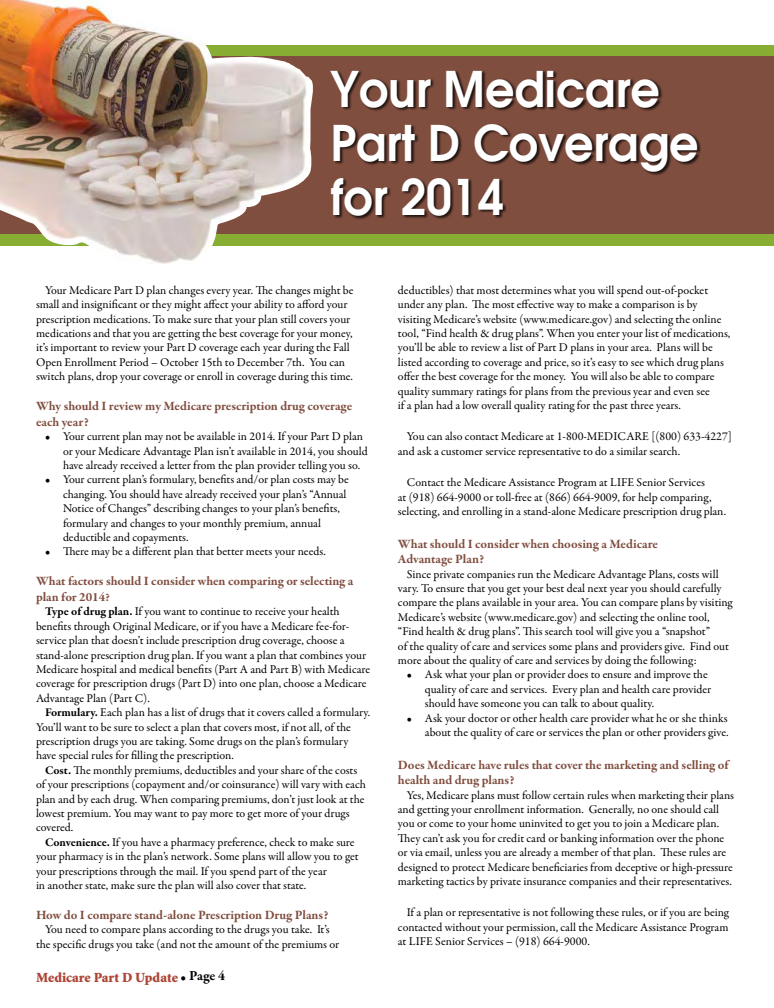
<style>
.page{position:relative;width:774px;height:1008px;background:#fff}
.page>*{position:absolute;margin:0;border:0;box-sizing:border-box;transform-origin:0 0}
.t1{font:600 49.2px/54px "Avant Garde";color:#fff;scale:.93 1}
.t2{font:900 14px "Minion Std";color:#ad4536}
.t3{font:700 13px/15.6px "Garamond Premr Pro";letter-spacing:-.005em;color:#804e3f}
.t4{font:12px/14.4px "Garamond Premr Pro";color:#000}
.s1{font-size:12px}
.s2{font-weight:700}
.s3{font-family:"Garamond Premr Pro";font-weight:700;color:#000}
</style>
<div class="page">
<div style="left:0;top:45px;width:774px;height:11px;background:#87ae33"></div>
<div style="left:0;top:234px;width:774px;height:11px;background:#87ae33"></div>
<div style="left:0;top:56px;width:774px;height:178px;background:#804e3f"></div>
<img style="left:0;top:0;width:316px;height:264px">
<div style="left:330px;top:70px;width:372px;height:150px;background:#000;opacity:.75"></div>
<h1 class="t1" style="left:330px;top:62px;width:397px">Your Medicare<br>Part D Coverage for 2014</h1>
<p class="t4" style="left:36px;top:283px;width:319px;text-indent:9px">Your Medicare Part D plan changes every year. The changes might be small and insignificant or they might affect your ability to afford your prescription medications. To make sure that your plan still covers your medications and that you are getting the best coverage for your money, it’s important to review your Part D coverage each year during the Fall Open Enrollment Period – October 15th to December 7th. You can switch plans, drop your coverage or enroll in coverage during this time.</p>
<p class="t3" style="left:36px;top:399px;width:318px">Why should I review my Medicare prescription drug coverage each year?</p>
<p class="t4" style="left:63px;top:430px;width:306px;text-indent:-18px">• Your current plan may not be available in 2014. If your Part D plan or your Medicare Advantage Plan isn’t available in 2014, you should have already received a letter from the plan provider telling you so.</p>
<p class="t4" style="left:63px;top:473px;width:287px;text-indent:-18px">• Your current plan’s formulary, benefits and/or plan costs may be changing. You should have already received your plan’s “Annual Notice of Changes” describing changes to your plan’s benefits, formulary and changes to your monthly premium, annual deductible and copayments.</p>
<p class="t4" style="left:45px;top:545px;width:283px">• There may be a different plan that better meets your needs.</p>
<p class="t3" style="left:36px;top:574px;width:319px">What factors should I consider when comparing or selecting a plan for 2014<span class="s1">?</span></p>
<p class="t4" style="left:36px;top:605px;width:336px;text-indent:9px"><span class="s2">Type of drug plan.</span> If you want to continue to receive your health benefits through Original Medicare, or if you have a Medicare fee-for&shy;service plan that doesn’t include prescription drug coverage, choose a stand-alone prescription drug plan. If you want a plan that combines your Medicare hospital and medical benefits (Part A and Part B) with Medicare coverage for prescription drugs (Part D) into one plan, choose a Medicare Advantage Plan (Part C).</p>
<p class="t4" style="left:36px;top:706px;width:336px;text-indent:9px"><span class="s2">Formulary.</span> Each plan has a list of drugs that it covers called a formulary.<br>You’ll want to be sure to select a plan that covers most, if not all, of the prescription drugs you are taking. Some drugs on the plan’s formulary have special rules for filling the prescription.</p>
<p class="t4" style="left:36px;top:763px;width:331px;text-indent:9px"><span class="s2">Cost.</span> The monthly premiums, deductibles and your share of the costs of your prescriptions (copayment and/or coinsurance) will vary with each plan and by each drug. When comparing premiums, don’t just look at the lowest premium. You may want to pay more to get more of your drugs covered.</p>
<p class="t4" style="left:36px;top:835px;width:324px;text-indent:9px"><span class="s2">Convenience.</span> If you have a pharmacy preference, check to make sure your pharmacy is in the plan’s network. Some plans will allow you to get your prescriptions through the mail. If you spend part of the year<br>in another state, make sure the plan will also cover that state.</p>
<p class="t3" style="left:36px;top:907px;width:294px">How do I compare stand-alone Prescription Drug Plans?</p>
<p class="t4" style="left:36px;top:923px;width:305px;text-align:center">You need to compare plans according to the drugs you take. It’s<br>the specific drugs you take (and not the amount of the premiums or</p>
<p class="t2" style="left:36px;top:971px;width:191px">Medicare Part D Update <span class="s3">• Page 4</span></p>
<p class="t4" style="left:398px;top:283px;width:334px">deductibles) that most determines what you will spend out-of-pocket under any plan. The most effective way to make a comparison is by visiting Medicare’s website (www.medicare.gov) and selecting the online tool, “Find health &amp; drug plans”. When you enter your list of medications, you’ll be able to review a list of Part D plans in your area. Plans will be listed according to coverage and price, so it’s easy to see which drug plans offer the best coverage for the money. You will also be able to compare quality summary ratings for plans from the previous year and even see<br>if a plan had a low overall quality rating for the past three years.</p>
<p class="t4" style="left:398px;top:430px;width:336px;text-indent:9px">You can also contact Medicare at 1-800-MEDICARE [(800) 633-4227] and ask a customer service representative to do a similar search.</p>
<p class="t4" style="left:398px;top:476px;width:330px;text-indent:9px">Contact the Medicare Assistance Program at LIFE Senior Services<br>at (918) 664-9000 or toll-free at (866) 664-9009, for help comparing, selecting, and enrolling in a stand-alone Medicare prescription drug plan.</p>
<p class="t3" style="left:398px;top:536px;width:262px">What should I consider when choosing a Medicare<br>Advantage Plan?</p>
<p class="t4" style="left:398px;top:567px;width:336px;text-indent:9px">Since private companies run the Medicare Advantage Plans, costs will vary. To ensure that you get your best deal next year you should carefully compare the plans available in your area. You can compare plans by visiting Medicare’s website (www.medicare.gov) and selecting the online tool, “Find health &amp; drug plans”. This search tool will give you a “snapshot”<br>of the quality of care and services some plans and providers give. Find out more about the quality of care and services by doing the following:</p>
<p class="t4" style="left:425px;top:668px;width:288px;text-indent:-18px">• Ask what your plan or provider does to ensure and improve the quality of care and services. Every plan and health care provider should have someone you can talk to about quality.</p>
<p class="t4" style="left:407px;top:711px;width:323px;text-align:right">• Ask your doctor or other health care provider what he or she thinks about the quality of care or services the plan or other providers give.</p>
<p class="t3" style="left:398px;top:757px;width:332px">Does Medicare have rules that cover the marketing and selling of health and drug plans?</p>
<p class="t4" style="left:398px;top:788px;width:338px;text-indent:9px">Yes, Medicare plans must follow certain rules when marketing their plans and getting your enrollment information. Generally, no one should call you or come to your home uninvited to get you to join a Medicare plan.<br>They can’t ask you for credit card or banking information over the phone or via email, unless you are already a member of that plan. These rules are designed to protect Medicare beneficiaries from deceptive or high-pressure marketing tactics by private insurance companies and their representatives.</p>
<p class="t4" style="left:398px;top:906px;width:332px;text-align:justify;text-indent:9px">If a plan or representative is not following these rules, or if you are being contacted without your permission, call the Medicare Assistance Program at LIFE Senior Services – (918) 664-9000.</p>
</div>
